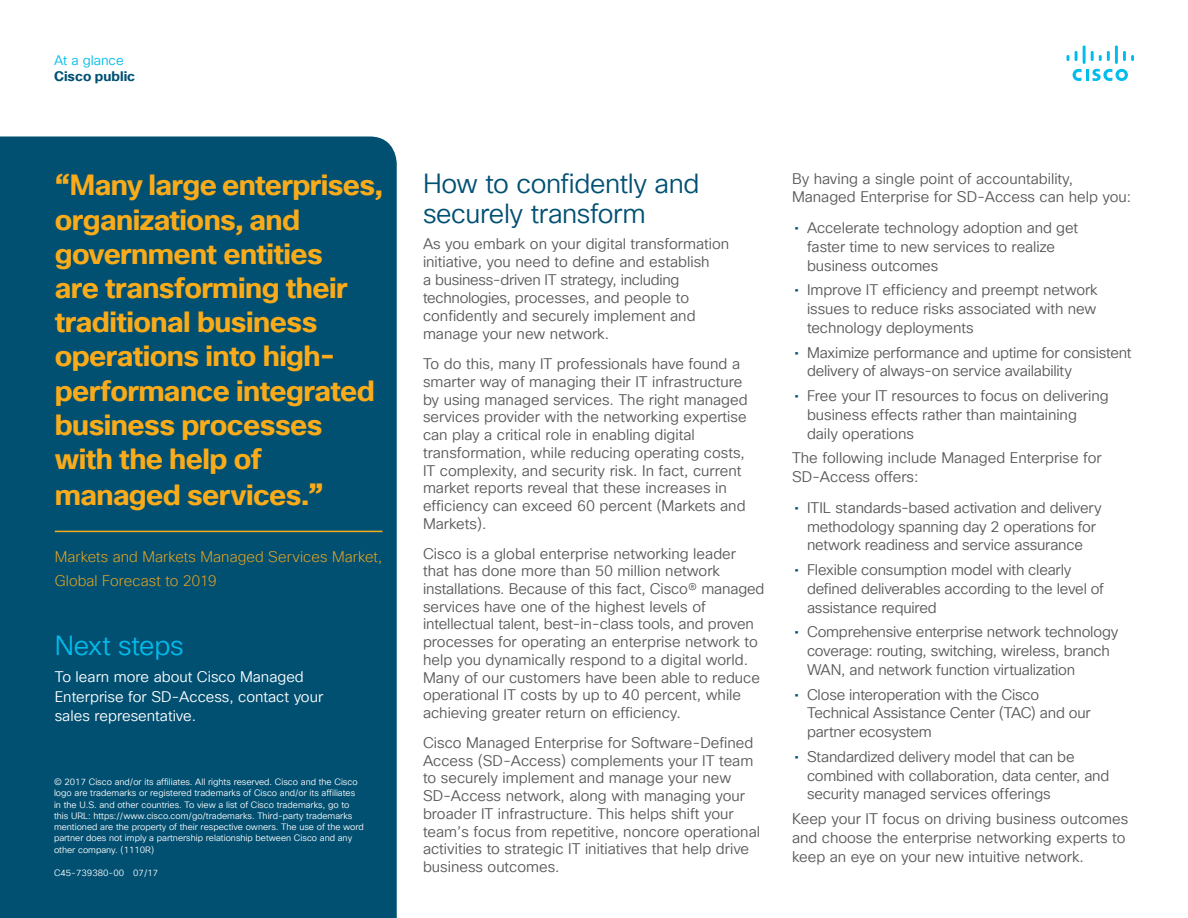
<style>
.page{position:relative;width:1188px;height:918px;background:#fff}
.page>*{position:absolute;margin:0;border:0;box-sizing:border-box;transform-origin:0 0}
.Pull_Quote_Body{font:700 28.5px/34.3px "Cisco Sans TT";letter-spacing:-.02em;color:#faab1a}
.Subhead2_Indigo{font:27px/30px "Cisco Sans TT Light";letter-spacing:-.015em;color:#005073}
.Subhead2_Blue{font:27px "Cisco Sans TT Light";letter-spacing:-.015em;color:#01bcec}
.Body{font:15px/18.8px "Cisco Sans TT Light";color:#57585a}
.Body_White{font:15px/19.5px "Cisco Sans TT Light";color:#fff}
.Pull_Quote_Author_Ti{font:200 15px/24px "Cisco Sans TT";letter-spacing:.005em;color:#faab1a}
.t1{font:700 13.5px "Cisco Sans TT";color:#005073}
.t2{font:13.5px "Cisco Sans TT Light";color:#01bcec}
.Footer_white{font:9px/11.2px "Cisco Sans TT Light";color:#fff}
.s1{font-size:30px}
.s2{font-family:"Cisco Sans TT";color:#005073}
</style>
<div class="page">
<svg style="left:1073px;top:69px;width:55px;height:12px"></svg>
<svg style="left:1067px;top:55px;width:2px;height:6px"></svg>
<svg style="left:1075px;top:51px;width:3px;height:10px"></svg>
<hr style="left:1083px;top:45px;width:3px;height:19px;background:#01bcec">
<svg style="left:1091px;top:51px;width:19px;height:10px"></svg>
<hr style="left:1115px;top:45px;width:3px;height:19px;background:#01bcec">
<svg style="left:1123px;top:51px;width:11px;height:10px"></svg>
<div style="left:0;top:136px;width:397px;height:782px;background:#015072"></div>
<hr style="left:55px;top:531px;width:327px;height:1px;background:#faab1a">
<p class="t2" style="left:54px;top:51px;width:71px">At a glance</p>
<p class="t1" style="left:54px;top:67px;width:83px">Cisco public</p>
<p class="Pull_Quote_Body" style="left:55px;top:169px;width:329px"><span class="s1">“</span>Many large enterprises, organizations, and government entities<br>are transforming their traditional business operations into high&shy;performance integrated business processes with the help of managed services.<span class="s1">”</span></p>
<p class="Pull_Quote_Author_Ti" style="left:55px;top:545px;width:329px">Markets and Markets Managed Services Market,<br>Global Forecast to 2019</p>
<p class="Subhead2_Blue" style="left:55px;top:628px;width:130px">Next steps</p>
<p class="Body_White" style="left:55px;top:668px;width:270px">To learn more about Cisco Managed<br>Enterprise for SD-Access, contact your sales representative.</p>
<p class="Footer_white" style="left:54px;top:777px;width:311px">© 2017 Cisco and/or its affiliates. All rights reserved. Cisco and the Cisco logo are trademarks or registered trademarks of Cisco and/or its affiliates in the U.S. and other countries. To view a list of Cisco trademarks, go to this URL: https://www.cisco.com/go/trademarks. Third-party trademarks mentioned are the property of their respective owners. The use of the word partner does not imply a partnership relationship between Cisco and any other company. (1110R)</p>
<p class="Footer_white" style="left:54px;top:867px;width:106px">C45-739380-00 07/17</p>
<p class="Subhead2_Indigo" style="left:423px;top:169px;width:278px">How to confidently and securely transform</p>
<p class="Body" style="left:423px;top:235px;width:308px;line-height:18px">As you embark on your digital transformation initiative, you need to define and establish<br>a business-driven IT strategy, including technologies, processes, and people to confidently and securely implement and manage your new network.</p>
<p class="Body" style="left:423px;top:355px;width:326px;line-height:17.9px">To do this, many IT professionals have found a smarter way of managing their IT infrastructure by using managed services. The right managed services provider with the networking expertise can play a critical role in enabling digital transformation, while reducing operating costs, IT complexity, and security risk. In fact, current market reports reveal that these increases in efficiency can exceed 60 percent (Markets and Markets).</p>
<p class="Body" style="left:423px;top:545px;width:343px;line-height:17.7px">Cisco is a global enterprise networking leader that has done more than 50 million network installations. Because of this fact, Cisco® managed services have one of the highest levels of intellectual talent, best-in-class tools, and proven processes for operating an enterprise network to help you dynamically respond to a digital world.<br>Many of our customers have been able to reduce operational IT costs by up to 40 percent, while achieving greater return on efficiency.</p>
<p class="Body" style="left:423px;top:734px;width:339px;line-height:17.9px">Cisco Managed Enterprise for Software-Defined Access (SD-Access) complements your IT team to securely implement and manage your new SD-Access network, along with managing your broader IT infrastructure. This helps shift your team’s focus from repetitive, noncore operational activities to strategic IT initiatives that help drive business outcomes.</p>
<p class="Body" style="left:792px;top:169px;width:341px">By having a single point of accountability,<br>Managed Enterprise for SD-Access can help you:</p>
<p class="Body" style="left:807px;top:219px;width:273px;text-indent:-13px"><span class="s2">•</span> Accelerate technology adoption and get faster time to new services to realize business outcomes</p>
<p class="Body" style="left:807px;top:281px;width:292px;text-align:justify;text-indent:-13px"><span class="s2">•</span> Improve IT efficiency and preempt network issues to reduce risks associated with new technology deployments</p>
<p class="Body" style="left:807px;top:343px;width:326px;text-indent:-13px"><span class="s2">•</span> Maximize performance and uptime for consistent delivery of always-on service availability</p>
<p class="Body" style="left:807px;top:387px;width:303px;text-indent:-13px"><span class="s2">•</span> Free your IT resources to focus on delivering business effects rather than maintaining daily operations</p>
<p class="Body" style="left:792px;top:449px;width:311px">The following include Managed Enterprise for<br>SD-Access offers:</p>
<p class="Body" style="left:794px;top:499px;width:309px;text-align:center"><span class="s2">•</span> ITIL standards-based activation and delivery methodology spanning day 2 operations for network readiness and service assurance</p>
<p class="Body" style="left:807px;top:561px;width:298px;text-indent:-13px"><span class="s2">•</span> Flexible consumption model with clearly defined deliverables according to the level of assistance required</p>
<p class="Body" style="left:807px;top:623px;width:313px;text-indent:-13px"><span class="s2">•</span> Comprehensive enterprise network technology coverage: routing, switching, wireless, branch<br>WAN, and network function virtualization</p>
<p class="Body" style="left:807px;top:685px;width:285px;text-indent:-13px"><span class="s2">•</span> Close interoperation with the Cisco<br>Technical Assistance Center (TAC) and our partner ecosystem</p>
<p class="Body" style="left:807px;top:748px;width:304px;text-indent:-13px"><span class="s2">•</span> Standardized delivery model that can be combined with collaboration, data center, and security managed services offerings</p>
<p class="Body" style="left:792px;top:810px;width:338px">Keep your IT focus on driving business outcomes and choose the enterprise networking experts to keep an eye on your new intuitive network.</p>
</div>
